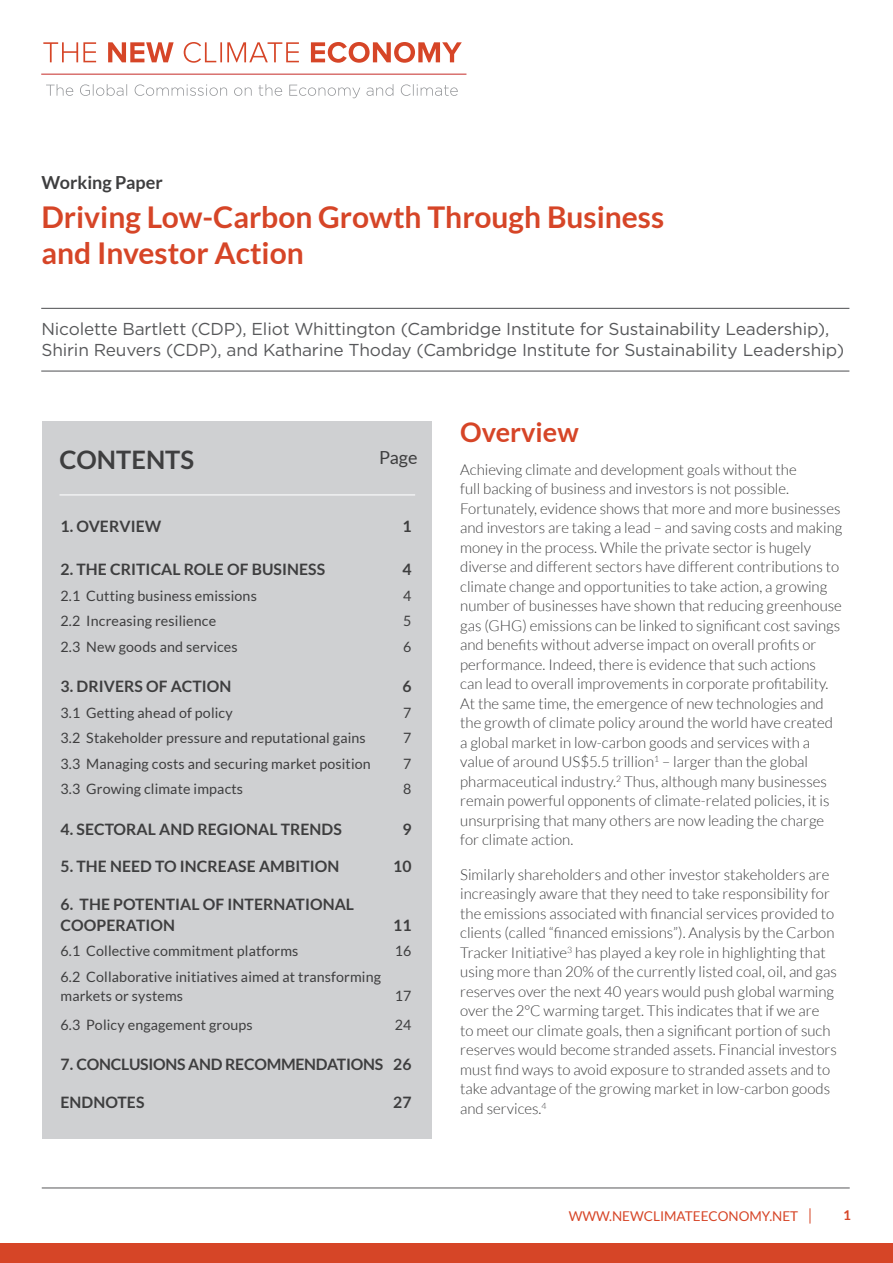
<style>
.page{position:relative;width:893px;height:1263px;background:#fff}
.page>*{position:absolute;margin:0;border:0;box-sizing:border-box;transform-origin:0 0}
.t1{font:700 30px/36px "Lato";color:#d64527}
.large_orange_header{font:700 27px "Lato";color:#d64527}
.t2{font:700 25.5px "Lato";color:#3e3e3f}
.t3{font:700 18px "Lato";color:#3e3e3f}
.t4{font:18px "Lato";color:#3e3e3f}
.t5{font:17.25px/21.6px "Gotham";letter-spacing:-.01em;color:#57585a}
.Body_Copy{font:700 15.75px/21px "Lato";letter-spacing:.005em;color:#3e3e3f}
.Body_Copy-2{font:700 15.75px "Lato";letter-spacing:-.015em;color:#3e3e3f}
.Body_Copy-3{font:300 15px/19.5px "Lato";color:#3e3e3f}
.Body_Copy-4{font:14.25px/19.5px "Lato";letter-spacing:.01em;color:#3e3e3f}
.t6{font:13.5px "Lato";color:#d64527}
.t7{font:700 13.5px "Lato";color:#d64527}
</style>
<div class="page">
<hr style="left:42px;top:1188px;width:808px;height:1px;background:#57585a">
<svg style="left:810px;top:1208px;width:1px;height:15px"></svg>
<div style="left:0;top:1243px;width:893px;height:20px;background:#d64527"></div>
<hr style="left:41px;top:308px;width:808px;height:1px;background:#57585a">
<hr style="left:41px;top:370px;width:808px;height:2px;background:#57585a">
<svg style="left:43px;top:42px;width:419px;height:21px"></svg>
<hr style="left:41px;top:74px;width:425px;height:1px;background:#c52b27">
<svg style="left:46px;top:84px;width:412px;height:14px"></svg>
<div style="left:42px;top:422px;width:390px;height:717px;background:#cfd0d2"></div>
<hr style="left:60px;top:494px;width:355px;height:1px;background:#fff">
<p class="t3" style="left:41px;top:172px;width:123px">Working Paper</p>
<p class="t1" style="left:41px;top:199px;width:624px">Driving Low-Carbon Growth Through Business and Investor Action</p>
<p class="t5" style="left:41px;top:317px;width:804px">Nicolette Bartlett (CDP), Eliot Whittington (Cambridge Institute for Sustainability Leadership),<br>Shirin Reuvers (CDP), and Katharine Thoday (Cambridge Institute for Sustainability Leadership)</p>
<p class="t2" style="left:59px;top:445px;width:136px">CONTENTS</p>
<p class="t4" style="left:379px;top:448px;width:40px">Page</p>
<p class="Body_Copy" style="left:61px;top:515px;width:102px">1. OVERVIEW</p>
<p class="Body_Copy" style="left:402px;top:515px;width:11px">1</p>
<p class="Body_Copy" style="left:61px;top:559px;width:266px">2. THE CRITICAL ROLE OF BUSINESS</p>
<p class="Body_Copy" style="left:402px;top:559px;width:11px">4</p>
<p class="Body_Copy-4" style="left:61px;top:586px;width:198px">2.1 Cutting business emissions</p>
<p class="Body_Copy-4" style="left:403px;top:586px;width:10px">4</p>
<p class="Body_Copy-4" style="left:61px;top:611px;width:157px">2.2 Increasing resilience</p>
<p class="Body_Copy-4" style="left:403px;top:611px;width:10px">5</p>
<p class="Body_Copy-4" style="left:61px;top:637px;width:179px">2.3 New goods and services</p>
<p class="Body_Copy-4" style="left:403px;top:637px;width:10px">6</p>
<p class="Body_Copy" style="left:61px;top:676px;width:172px">3. DRIVERS OF ACTION</p>
<p class="Body_Copy" style="left:402px;top:676px;width:11px">6</p>
<p class="Body_Copy-4" style="left:61px;top:703px;width:174px">3.1 Getting ahead of policy</p>
<p class="Body_Copy-4" style="left:403px;top:703px;width:10px">7</p>
<p class="Body_Copy-4" style="left:61px;top:728px;width:307px">3.2 Stakeholder pressure and reputational gains</p>
<p class="Body_Copy-4" style="left:403px;top:728px;width:10px">7</p>
<p class="Body_Copy-4" style="left:61px;top:754px;width:312px">3.3 Managing costs and securing market position</p>
<p class="Body_Copy-4" style="left:403px;top:754px;width:10px">7</p>
<p class="Body_Copy-4" style="left:61px;top:779px;width:184px">3.3 Growing climate impacts</p>
<p class="Body_Copy-4" style="left:403px;top:779px;width:10px">8</p>
<p class="Body_Copy" style="left:61px;top:818px;width:283px">4. SECTORAL AND REGIONAL TRENDS</p>
<p class="Body_Copy" style="left:402px;top:818px;width:11px">9</p>
<p class="Body_Copy" style="left:61px;top:856px;width:280px">5. THE NEED TO INCREASE AMBITION</p>
<p class="Body_Copy" style="left:393px;top:856px;width:20px">10</p>
<p class="Body_Copy" style="left:61px;top:893px;width:295px">6. THE POTENTIAL OF INTERNATIONAL<br>COOPERATION</p>
<p class="Body_Copy" style="left:393px;top:914px;width:20px">11</p>
<p class="Body_Copy-4" style="left:61px;top:941px;width:239px">6.1 Collective commitment platforms</p>
<p class="Body_Copy-4" style="left:395px;top:941px;width:18px">16</p>
<p class="Body_Copy-4" style="left:61px;top:967px;width:322px">6.2 Collaborative initiatives aimed at transforming markets or systems</p>
<p class="Body_Copy-4" style="left:395px;top:986px;width:18px">17</p>
<p class="Body_Copy-4" style="left:61px;top:1015px;width:194px">6.3 Policy engagement groups</p>
<p class="Body_Copy-4" style="left:395px;top:1015px;width:18px">24</p>
<p class="Body_Copy-2" style="left:61px;top:1056px;width:353px">7. CONCLUSIONS AND RECOMMENDATIONS 26</p>
<p class="Body_Copy" style="left:61px;top:1091px;width:85px">ENDNOTES</p>
<p class="Body_Copy" style="left:393px;top:1091px;width:20px">27</p>
<p class="large_orange_header" style="left:460px;top:416px;width:120px">Overview</p>
<p class="Body_Copy-3" style="left:460px;top:460px;width:384px">Achieving climate and development goals without the<br>full backing of business and investors is not possible.<br>Fortunately, evidence shows that more and more businesses and investors are taking a lead – and saving costs and making money in the process. While the private sector is hugely diverse and different sectors have different contributions to climate change and opportunities to take action, a growing number of businesses have shown that reducing greenhouse gas (GHG) emissions can be linked to significant cost savings and benefits without adverse impact on overall profits or performance. Indeed, there is evidence that such actions<br>can lead to overall improvements in corporate profitability.<br>At the same time, the emergence of new technologies and the growth of climate policy around the world have created a global market in low-carbon goods and services with a value of around US$5.5 trillion<sup>1</sup> – larger than the global pharmaceutical industry.<sup>2</sup> Thus, although many businesses remain powerful opponents of climate-related policies, it is unsurprising that many others are now leading the charge for climate action.</p>
<p class="Body_Copy-3" style="left:460px;top:865px;width:378px">Similarly shareholders and other investor stakeholders are increasingly aware that they need to take responsibility for the emissions associated with financial services provided to clients (called “financed emissions”). Analysis by the Carbon Tracker Initiative<sup>3</sup> has played a key role in highlighting that using more than 20% of the currently listed coal, oil, and gas reserves over the next 40 years would push global warming over the 2°C warming target. This indicates that if we are<br>to meet our climate goals, then a significant portion of such reserves would become stranded assets. Financial investors must find ways to avoid exposure to stranded assets and to take advantage of the growing market in low-carbon goods and services.<sup>4</sup></p>
<p class="t6" style="left:569px;top:1208px;width:231px">WWW.NEWCLIMATEECONOMY.NET</p>
<p class="t7" style="left:843px;top:1208px;width:9px">1</p>
</div>
